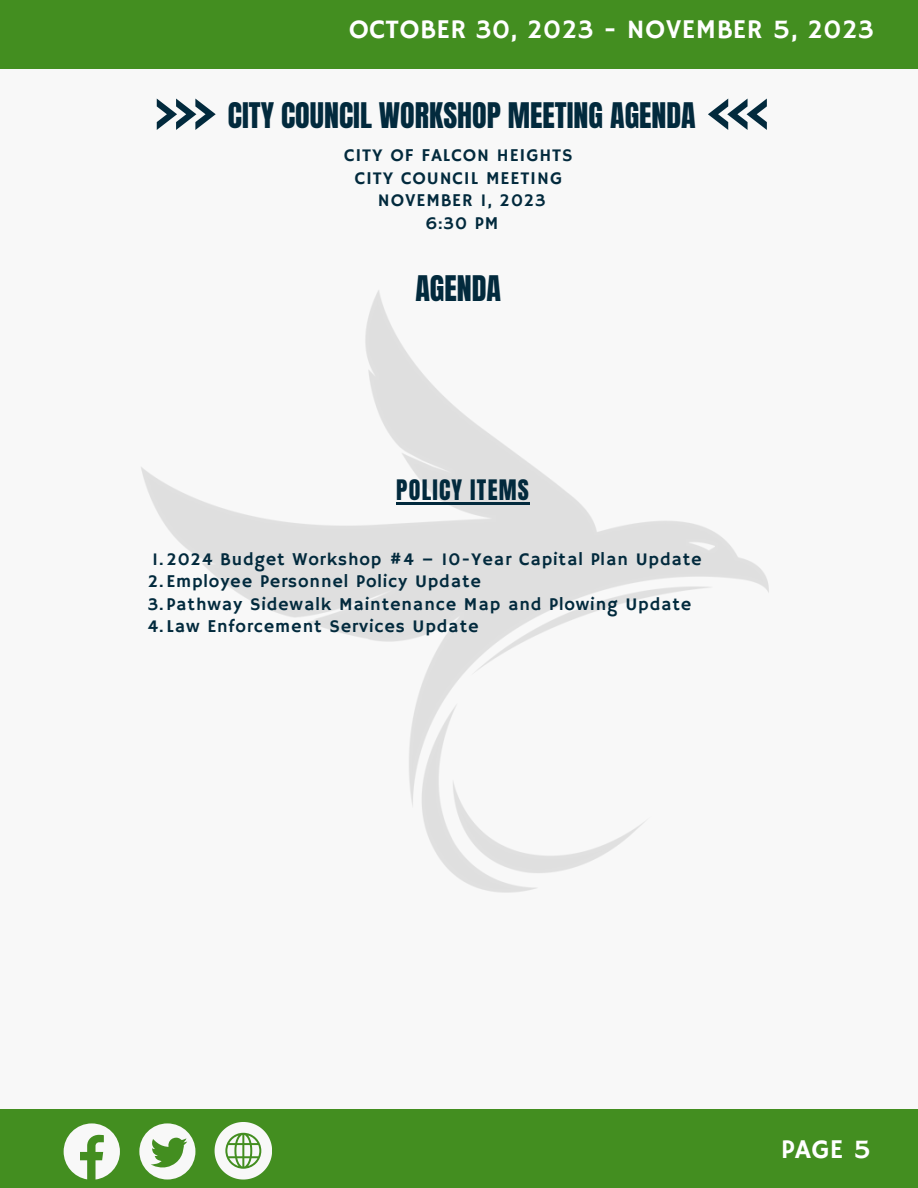
<style>
.page{position:relative;width:918px;height:1188px;background:#f8f8f8}
.page>*{position:absolute;margin:0;border:0;box-sizing:border-box;transform-origin:0 0}
.t1{font:30px "Anton";color:#022a3d}
.t2{font:27px "Hammersmith One";letter-spacing:.015em;color:#fff}
.t3{font:24px "Anton";letter-spacing:.05em;color:#022a3d}
.t4{font:18px "Hammersmith One";letter-spacing:.05em;color:#022a3d}
</style>
<div class="page">
<div style="left:0;top:1109px;width:918px;height:79px;background:#438e20"></div>
<svg style="left:64px;top:1123px;width:56px;height:57px"></svg>
<svg style="left:139px;top:1123px;width:56px;height:57px"></svg>
<svg style="left:215px;top:1122px;width:57px;height:57px"></svg>
<div style="left:0;top:0;width:918px;height:68px;background:#438e20"></div>
<img style="left:141px;top:290px;width:628px;height:603px">
<svg style="left:708px;top:99px;width:59px;height:31px"></svg>
<svg style="left:157px;top:99px;width:59px;height:31px"></svg>
<hr style="left:396px;top:502px;width:134px;height:3px;background:#022a3d">
<p class="t2" style="left:349px;top:14px;width:527px">OCTOBER 30, 2023 - NOVEMBER 5, 2023</p>
<p class="t1" style="left:228px;top:94px;width:470px">CITY COUNCIL WORKSHOP MEETING AGENDA</p>
<p class="t4" style="left:344px;top:145px;width:230px">CITY OF FALCON HEIGHTS</p>
<p class="t4" style="left:355px;top:168px;width:209px">CITY COUNCIL MEETING</p>
<p class="t4" style="left:378px;top:190px;width:169px">NOVEMBER 1, 2023</p>
<p class="t4" style="left:425px;top:213px;width:74px">6:30 PM</p>
<p class="t1" style="left:415px;top:267px;width:87px">AGENDA</p>
<p class="t3" style="left:396px;top:473px;width:134px">POLICY ITEMS</p>
<p class="t4" style="left:152px;top:549px;width:551px">1.2024 Budget Workshop #4 – 10-Year Capital Plan Update</p>
<p class="t4" style="left:148px;top:571px;width:335px">2.Employee Personnel Policy Update</p>
<p class="t4" style="left:148px;top:594px;width:545px">3.Pathway Sidewalk Maintenance Map and Plowing Update</p>
<p class="t4" style="left:148px;top:616px;width:332px">4.Law Enforcement Services Update</p>
<p class="t2" style="left:781px;top:1133px;width:91px">PAGE 5</p>
</div>
